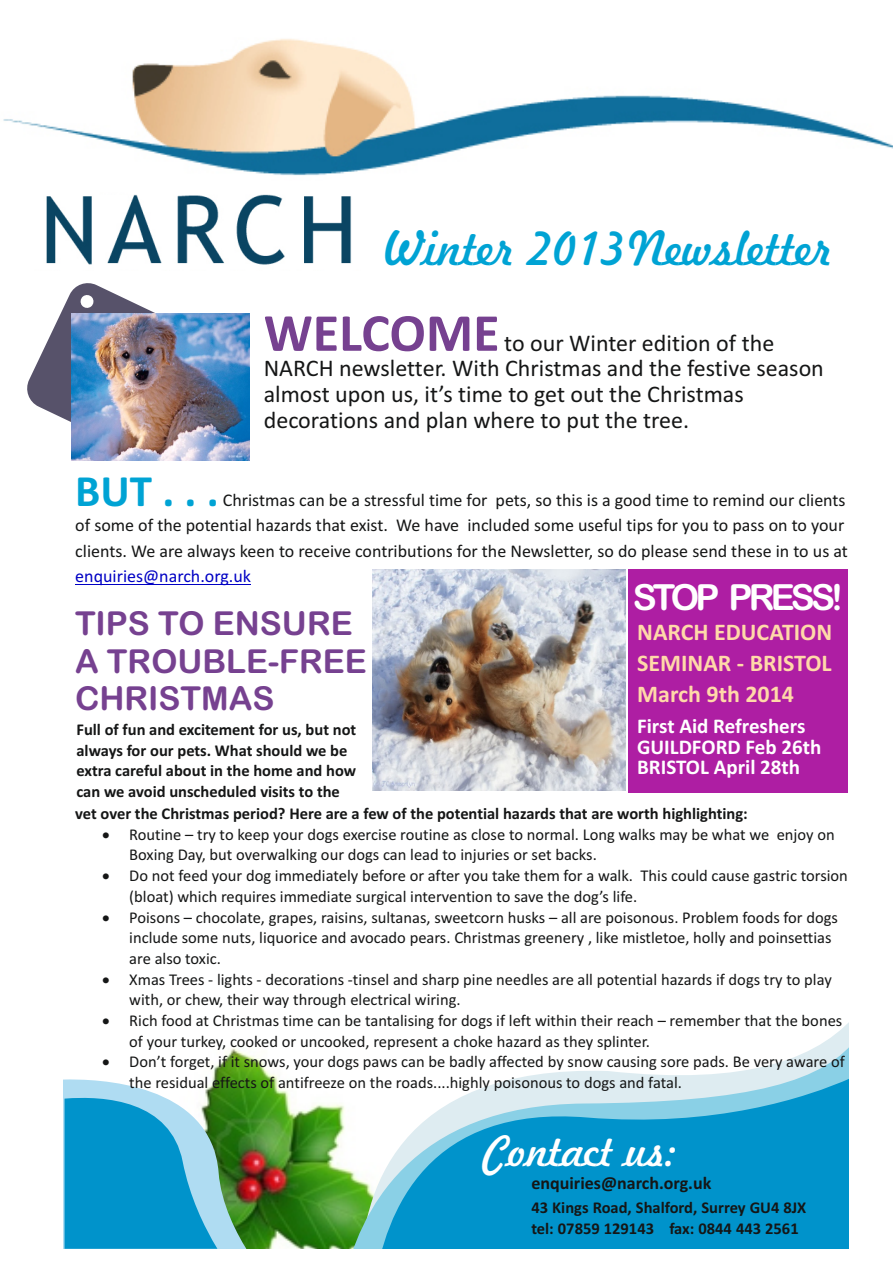
<style>
.page{position:relative;width:893px;height:1263px;background:#fff}
.page>*{position:absolute;margin:0;border:0;box-sizing:border-box;transform-origin:0 0}
.t1{font:700 54px "Calibri";color:#764190}
.t2{font:46.05px "Freehand 521 BT Regular C";color:#00a3d4}
.t3{font:700 45px "Calibri";color:#00a3d4}
.t4{font:40.8px "Freehand 521 BT Regular C";color:#fff}
.t5{font:36px "Arial Rounded MT Bold";letter-spacing:-.11em;color:#fff}
.t6{font:33px/37.7px "Arial Rounded MT Bold";color:#764190}
.t7{font:24px/25.7px "Calibri";color:#151616}
.t8{font:700 24px/31px "Calibri";color:#ffd9a9;text-align:justify}
.t9{font:700 21px/20.7px "Calibri";color:#fff}
.t10{font:18px/25.7px "Calibri";color:#151616}
.t11{font:18px "Calibri";color:#0000c4}
.t12{font:700 18px "Calibri";color:#151616}
.t13{font:16.5px/20.7px "Calibri";color:#151616}
.t14{font:700 16.5px/20.7px "Calibri";color:#151616}
</style>
<div class="page">
<img style="left:212px;top:1048px;width:131px;height:201px">
<svg style="left:343px;top:1036px;width:506px;height:213px"></svg>
<hr style="left:75px;top:584px;width:176px;height:1px;background:#0000c4">
<svg style="left:374px;top:1078px;width:475px;height:171px;fill:#0093cb"></svg>
<svg style="left:63px;top:1078px;width:188px;height:171px"></svg>
<img style="left:46px;top:194px;width:306px;height:71px">
<svg style="left:27px;top:283px;width:128px;height:139px"></svg>
<img style="left:71px;top:313px;width:178px;height:147px">
<img style="left:372px;top:570px;width:253px;height:221px">
<div style="left:628px;top:570px;width:219px;height:223px;background:#ae1ea3"></div>
<img style="left:3px;top:39px;width:890px;height:137px">
<h2 class="t2" style="left:383px;top:230px;width:452px">Winter 2013Newsletter</h2>
<h1 class="t1" style="left:264px;top:310px;width:237px">WELCOME</h1>
<h3 class="t7" style="left:264px;top:332px;width:562px;text-indent:240px">to our Winter edition of the NARCH newsletter. With Christmas and the festive season almost upon us, it’s time to get out the Christmas decorations and plan where to put the tree.</h3>
<h3 class="t3" style="left:75px;top:472px;width:145px">BUT . . .</h3>
<p class="t10" style="left:75px;top:488px;width:774px;text-indent:148px">Christmas can be a stressful time for pets, so this is a good time to remind our clients of some of the potential hazards that exist. We have included some useful tips for you to pass on to your clients. We are always keen to receive contributions for the Newsletter, so do please send these in to us at</p>
<p class="t11" style="left:75px;top:569px;width:177px">enquiries@narch.org.uk</p>
<h3 class="t5" style="left:633px;top:583px;width:212px">STOP PRESS!</h3>
<h3 class="t6" style="left:75px;top:608px;width:293px">TIPS TO ENSURE<br>A TROUBLE-FREE<br>CHRISTMAS</h3>
<p class="t14" style="left:76px;top:720px;width:281px">Full of fun and excitement for us, but not always for our pets. What should we be extra careful about in the home and how can we avoid unscheduled visits to the</p>
<h3 class="t8" style="left:637px;top:619px;width:197px">NARCH EDUCATION SEMINAR - BRISTOL March 9th 2014</h3>
<p class="t9" style="left:637px;top:717px;width:186px">First Aid Refreshers<br>GUILDFORD Feb 26th<br>BRISTOL April 28th</p>
<p class="t14" style="left:75px;top:804px;width:674px">vet over the Christmas period? Here are a few of the potential hazards that are worth highlighting:</p>
<p class="t13" style="left:129px;top:825px;width:707px;text-indent:-27px">• Routine – try to keep your dogs exercise routine as close to normal. Long walks may be what we enjoy on<br>Boxing Day, but overwalking our dogs can lead to injuries or set backs.</p>
<p class="t13" style="left:129px;top:867px;width:720px;text-indent:-27px">• Do not feed your dog immediately before or after you take them for a walk. This could cause gastric torsion (bloat) which requires immediate surgical intervention to save the dog’s life.</p>
<p class="t13" style="left:129px;top:908px;width:710px;text-indent:-27px">• Poisons – chocolate, grapes, raisins, sultanas, sweetcorn husks – all are poisonous. Problem foods for dogs include some nuts, liquorice and avocado pears. Christmas greenery , like mistletoe, holly and poinsettias are also toxic.</p>
<p class="t13" style="left:129px;top:970px;width:704px;text-indent:-27px">• Xmas Trees - lights - decorations -tinsel and sharp pine needles are all potential hazards if dogs try to play with, or chew, their way through electrical wiring.</p>
<p class="t13" style="left:129px;top:1011px;width:714px;text-indent:-27px">• Rich food at Christmas time can be tantalising for dogs if left within their reach – remember that the bones of your turkey, cooked or uncooked, represent a choke hazard as they splinter.</p>
<p class="t13" style="left:129px;top:1053px;width:717px;text-indent:-27px">• Don’t forget, if it snows, your dogs paws can be badly affected by snow causing sore pads. Be very aware of the residual effects of antifreeze on the roads....highly poisonous to dogs and fatal.</p>
<h3 class="t4" style="left:484px;top:1134px;width:195px">Contact us:</h3>
<p class="t12" style="left:531px;top:1176px;width:181px">enquiries@narch.org.uk</p>
<p class="t14" style="left:531px;top:1199px;width:276px;line-height:20.1px">43 Kings Road, Shalford, Surrey GU4 8JX tel: 07859 129143 fax: 0844 443 2561</p>
</div>
